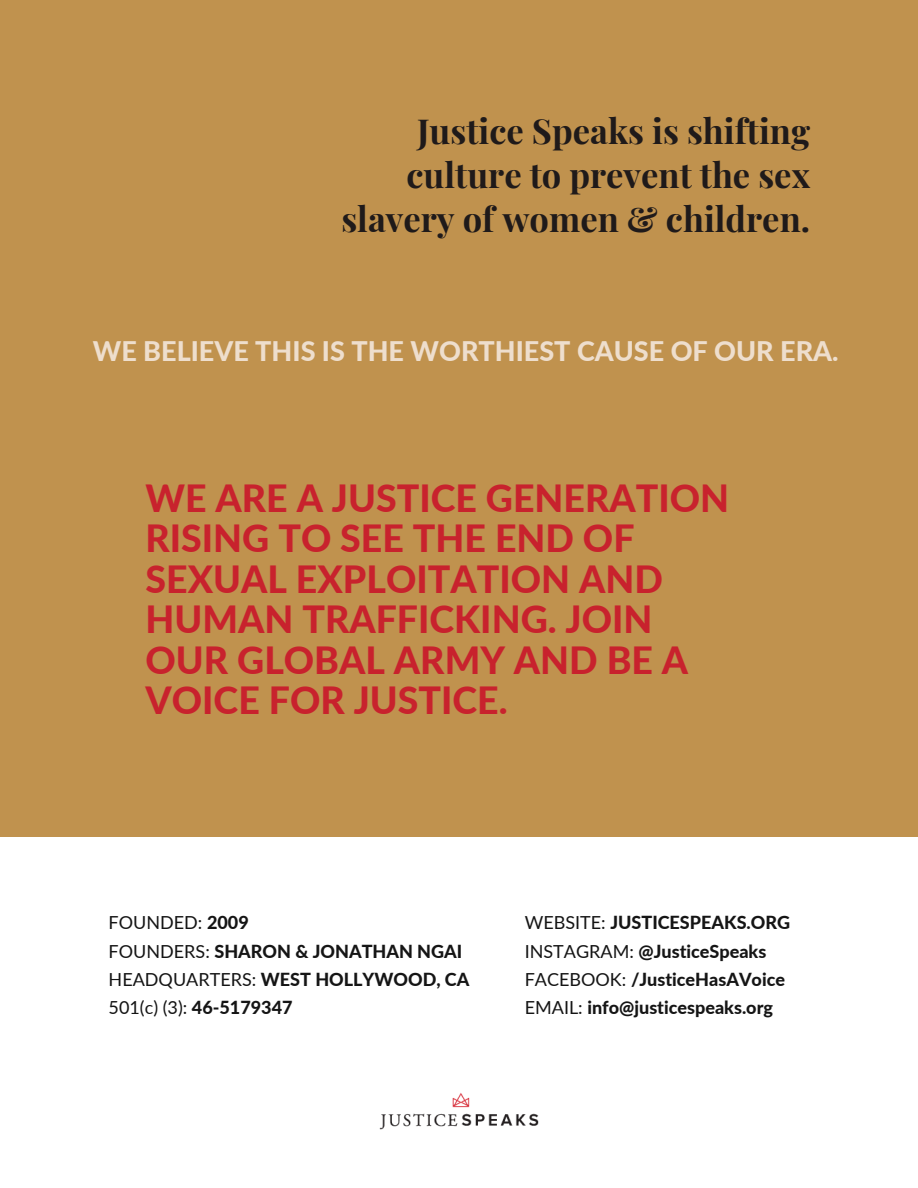
<style>
.page{position:relative;width:918px;height:1188px;background:#c0924e}
.page>*{position:absolute;margin:0;border:0;box-sizing:border-box;transform-origin:0 0}
.t1{font:800 37.5px/40.5px "Lato";color:#c8222d}
.t2{font:700 34.5px/43.8px "Playfair Display";color:#1f1a1a;text-align:right}
.t3{font:800 27px "Lato";color:#eedecd}
.t4{font:800 18px "Lato";color:#151515}
.t5{font:18px "Lato";color:#151515}
.s1{font-weight:800}
.s2{font-weight:400}
</style>
<div class="page">
<div style="left:0;top:838px;width:918px;height:350px;background:#fff"></div>
<img style="left:379px;top:1093px;width:160px;height:37px">
<p class="t2" style="left:341px;top:108px;width:470px">Justice Speaks is shifting culture to prevent the sex slavery of women &amp; children.</p>
<p class="t3" style="left:93px;top:334px;width:747px">WE BELIEVE THIS IS THE WORTHIEST CAUSE OF OUR ERA.</p>
<p class="t1" style="left:146px;top:477px;width:585px">WE ARE A JUSTICE GENERATION<br>RISING TO SEE THE END OF<br>SEXUAL EXPLOITATION AND<br>HUMAN TRAFFICKING. JOIN<br>OUR GLOBAL ARMY AND BE A<br>VOICE FOR JUSTICE.</p>
<p class="t5" style="left:109px;top:912px;width:142px">FOUNDED: <span class="s1">2009</span></p>
<p class="t4" style="left:109px;top:940px;width:355px"><span class="s2">FOUNDERS:</span> SHARON &amp; JONATHAN NGAI</p>
<p class="t4" style="left:109px;top:968px;width:362px"><span class="s2">HEADQUARTERS:</span> WEST HOLLYWOOD, CA</p>
<p class="t5" style="left:109px;top:996px;width:185px">501(c) (3): <span class="s1">46-5179347</span></p>
<p class="t4" style="left:525px;top:912px;width:267px"><span class="s2">WEBSITE:</span> JUSTICESPEAKS.ORG</p>
<p class="t4" style="left:525px;top:940px;width:243px"><span class="s2">INSTAGRAM:</span> @JusticeSpeaks</p>
<p class="t4" style="left:525px;top:968px;width:262px"><span class="s2">FACEBOOK:</span> /JusticeHasAVoice</p>
<p class="t4" style="left:525px;top:996px;width:250px"><span class="s2">EMAIL:</span> info@justicespeaks.org</p>
</div>
